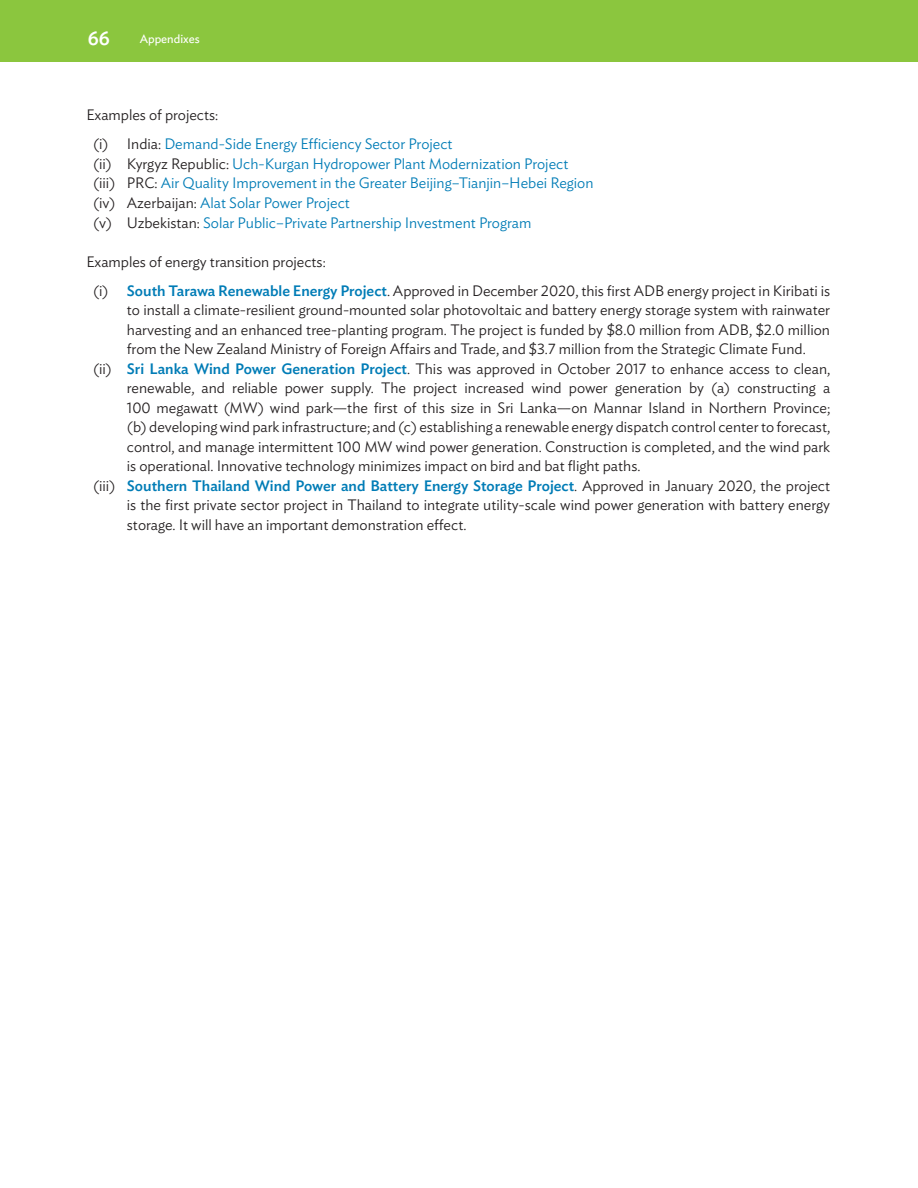
<style>
.page{position:relative;width:918px;height:1188px;background:#fff}
.page>*{position:absolute;margin:0;border:0;box-sizing:border-box;transform-origin:0 0}
.t1{font:500 19.5px "Ideal Sans";color:#fff}
.t2{font:300 15px/28.5px "Ideal Sans";color:#231f20}
.t3{font:300 15px/19.8px "Ideal Sans";color:#007cb6}
.t4{font:500 15px "Ideal Sans";color:#007cb6}
.t5{font:12px "Ideal Sans";color:#fff}
.s1{color:#231f20}
.s2{font-weight:500;color:#007cb6}
.s3{font-weight:300;color:#231f20}
</style>
<div class="page">
<div style="left:0;top:0;width:918px;height:62px;background:#8bc63e"></div>
<h1 class="t1" style="left:88px;top:23px;width:24px">66</h1>
<p class="t5" style="left:140px;top:29px;width:62px">Appendixes</p>
<p class="t3" style="left:93px;top:99px;width:361px;line-height:28.8px;text-indent:-7px"><span class="s1">Examples of projects:<br>(i) India:</span> Demand-Side Energy Efficiency Sector Project</p>
<p class="t3" style="left:93px;top:152px;width:502px"><span class="s1">(ii) Kyrgyz Republic:</span> Uch-Kurgan Hydropower Plant Modernization Project <span class="s1">(iii) PRC:</span> Air Quality Improvement in the Greater Beijing–Tianjin–Hebei Region <span class="s1">(iv) Azerbaijan:</span> Alat Solar Power Project<br><span class="s1">(v) Uzbekistan:</span> Solar Public–Private Partnership Investment Program</p>
<p class="t2" style="left:93px;top:246px;width:739px;text-indent:-7px">Examples of energy transition projects:<br>(i) <span class="s2">South Tarawa Renewable Energy Project</span>. Approved in December 2020, this first ADB energy project in Kiribati is</p>
<p class="t2" style="left:127px;top:294px;width:705px">to install a climate-resilient ground-mounted solar photovoltaic and battery energy storage system with rainwater</p>
<p class="t2" style="left:127px;top:314px;width:705px">harvesting and an enhanced tree-planting program. The project is funded by $8.0 million from ADB, $2.0 million</p>
<p class="t2" style="left:127px;top:333px;width:680px">from the New Zealand Ministry of Foreign Affairs and Trade, and $3.7 million from the Strategic Climate Fund.</p>
<p class="t2" style="left:93px;top:353px;width:739px">(ii) <span class="s2">Sri Lanka Wind Power Generation Project</span>. This was approved in October 2017 to enhance access to clean,</p>
<p class="t2" style="left:127px;top:372px;width:705px">renewable, and reliable power supply. The project increased wind power generation by (a) constructing a</p>
<p class="t2" style="left:127px;top:392px;width:705px">100 megawatt (MW) wind park—the first of this size in Sri Lanka—on Mannar Island in Northern Province;</p>
<p class="t2" style="left:127px;top:411px;width:705px">(b) developing wind park infrastructure; and (c) establishing a renewable energy dispatch control center to forecast,</p>
<p class="t2" style="left:127px;top:431px;width:705px">control, and manage intermittent 100 MW wind power generation. Construction is completed, and the wind park</p>
<p class="t2" style="left:127px;top:451px;width:515px">is operational. Innovative technology minimizes impact on bird and bat flight paths.</p>
<p class="t4" style="left:93px;top:474px;width:739px"><span class="s3">(iii)</span> Southern Thailand Wind Power and Battery Energy Storage Project<span class="s3">. Approved in January 2020, the project</span></p>
<p class="t2" style="left:127px;top:490px;width:705px">is the first private sector project in Thailand to integrate utility-scale wind power generation with battery energy</p>
<p class="t2" style="left:127px;top:509px;width:341px">storage. It will have an important demonstration effect.</p>
</div>
